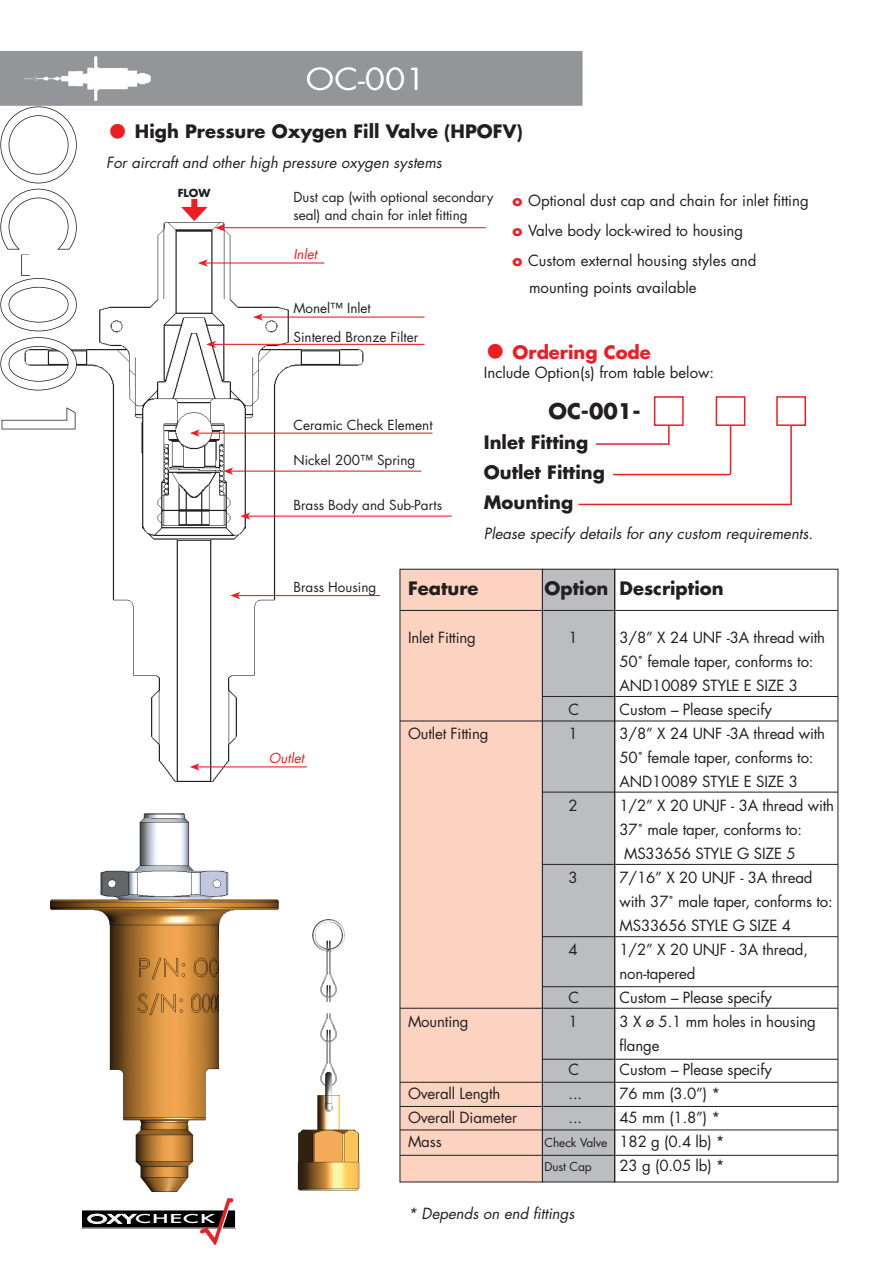
<style>
.page{position:relative;width:893px;height:1263px;background:#fff}
.page>*{position:absolute;margin:0;border:0;box-sizing:border-box;transform-origin:0 0}
.t1{font:96px "Futura";color:#fff}
.t2{font:29.7px "Futura";color:#fff;scale:1.11 1}
.t3{font:700 21px "Futura";color:#231f20}
.t4{font:700 18px/30px "Futura";color:#231f20}
.t5{font:700 18px "Futura";color:#ee1d23}
.t6{font:15px/24px "Futura";letter-spacing:-.01em;color:#231f20}
.t7{font:italic 15px "Futura";color:#231f20}
.t8{font:13.5px/18px "Futura";color:#231f20}
.t9{font:italic 13.5px "Futura";color:#ee1d23}
.t10{font:500 12px "Futura";color:#fff;scale:1.97 1}
.t11{font:12px "Futura";letter-spacing:-.01em;color:#231f20}
.t12{font:700 10.8px "Futura";color:#231f20}
.s1{font-weight:400;font-size:39px;color:#ee1d23}
.s2{font-weight:700;color:#ee1d23}
.s3{font-weight:400;font-size:39px}
.s4{font-size:12px}
</style>
<div class="page">
<img style="left:21px;top:251px;width:345px;height:531px">
<div style="left:21px;top:255px;width:9px;height:21px;border:2px solid #231f20"></div>
<svg style="left:0;top:277px;width:77px;height:114px"></svg>
<svg style="left:1px;top:406px;width:75px;height:24px"></svg>
<hr style="left:205px;top:262px;width:119px;height:2px;background:#ee1d23">
<svg style="left:198px;top:259px;width:10px;height:8px"></svg>
<hr style="left:214px;top:344px;width:211px;height:1px;background:#ee1d23">
<svg style="left:206px;top:341px;width:10px;height:7px"></svg>
<hr style="left:261px;top:317px;width:164px;height:1px;background:#ee1d23">
<svg style="left:253px;top:313px;width:10px;height:8px"></svg>
<hr style="left:197px;top:433px;width:235px;height:1px;background:#ee1d23">
<svg style="left:190px;top:429px;width:10px;height:8px"></svg>
<hr style="left:231px;top:471px;width:190px;height:1px;background:#ee1d23">
<svg style="left:223px;top:467px;width:10px;height:8px"></svg>
<hr style="left:248px;top:516px;width:204px;height:1px;background:#ee1d23">
<svg style="left:240px;top:512px;width:10px;height:8px"></svg>
<hr style="left:238px;top:595px;width:142px;height:1px;background:#ee1d23">
<svg style="left:230px;top:592px;width:10px;height:7px"></svg>
<hr style="left:197px;top:766px;width:110px;height:1px;background:#ee1d23">
<svg style="left:190px;top:763px;width:10px;height:7px"></svg>
<div style="left:400px;top:569px;width:142px;height:613px;background:#fcd2c0"></div>
<div style="left:542px;top:569px;width:73px;height:613px;background:#bcbdc0"></div>
<div style="left:542px;top:569px;width:73px;height:613px;border:1px solid #231f20"></div>
<div style="left:614px;top:569px;width:224px;height:613px;border:1px solid #231f20"></div>
<hr style="left:542px;top:696px;width:296px;height:1px;background:#231f20">
<hr style="left:542px;top:792px;width:296px;height:1px;background:#231f20">
<hr style="left:542px;top:864px;width:296px;height:1px;background:#231f20">
<hr style="left:542px;top:936px;width:296px;height:1px;background:#231f20">
<hr style="left:542px;top:986px;width:296px;height:1px;background:#231f20">
<hr style="left:542px;top:1059px;width:296px;height:1px;background:#231f20">
<hr style="left:400px;top:1082px;width:438px;height:1px;background:#231f20">
<hr style="left:400px;top:1008px;width:438px;height:1px;background:#231f20">
<hr style="left:400px;top:721px;width:438px;height:1px;background:#231f20">
<div style="left:654px;top:396px;width:30px;height:30px;border:2px solid #ee1d23"></div>
<div style="left:716px;top:396px;width:29px;height:30px;border:2px solid #ee1d23"></div>
<div style="left:776px;top:396px;width:30px;height:30px;border:2px solid #ee1d23"></div>
<hr style="left:596px;top:443px;width:74px;height:2px;background:#ee1d23">
<hr style="left:613px;top:474px;width:117px;height:1px;background:#ee1d23">
<hr style="left:578px;top:504px;width:214px;height:1px;background:#ee1d23">
<svg style="left:668px;top:425px;width:2px;height:19px"></svg>
<hr style="left:730px;top:425px;width:1px;height:49px;background:#ee1d23">
<hr style="left:790px;top:426px;width:2px;height:79px;background:#ee1d23">
<hr style="left:400px;top:610px;width:438px;height:1px;background:#231f20">
<hr style="left:400px;top:1129px;width:438px;height:1px;background:#231f20">
<hr style="left:400px;top:1155px;width:438px;height:1px;background:#231f20">
<hr style="left:400px;top:1106px;width:438px;height:1px;background:#231f20">
<img style="left:297px;top:919px;width:63px;height:272px">
<svg style="left:0;top:51px;width:583px;height:200px"></svg>
<div style="left:81px;top:1210px;width:155px;height:18px;background:#000"></div>
<div style="left:81px;top:1209px;width:155px;height:19px;border:1px solid #fff"></div>
<svg style="left:87px;top:1213px;width:50px;height:11px"></svg>
<svg style="left:200px;top:1198px;width:34px;height:47px"></svg>
<img style="left:21px;top:56px;width:130px;height:46px">
<img style="left:50px;top:813px;width:229px;height:379px">
<h1 class="t1" style="left:99px;top:104px;width:350px;rotate:90deg">OC-001</h1>
<h2 class="t2" style="left:306px;top:60px;width:110px">OC-001</h2>
<p class="t4" style="left:106px;top:116px;width:418px"><span class="s1">•</span> High Pressure Oxygen Fill Valve (HPOFV)</p>
<p class="t7" style="left:106px;top:153px;width:337px">For aircraft and other high pressure oxygen systems</p>
<p class="t8" style="left:293px;top:188px;width:201px">Dust cap (with optional secondary seal) and chain for inlet fitting</p>
<p class="t9" style="left:293px;top:245px;width:25px">Inlet</p>
<p class="t12" style="left:178px;top:186px;width:34px">FLOW</p>
<p class="t6" style="left:513px;top:186px;width:298px;line-height:30px"><span class="s2">o</span> Optional dust cap and chain for inlet fitting <span class="s2">o</span> Valve body lock-wired to housing<br><span class="s2">o</span> Custom external housing styles and</p>
<p class="t6" style="left:529px;top:276px;width:169px">mounting points available</p>
<p class="t8" style="left:293px;top:299px;width:79px">Monel™ Inlet</p>
<p class="t8" style="left:293px;top:328px;width:126px">Sintered Bronze Filter</p>
<p class="t8" style="left:293px;top:416px;width:141px">Ceramic Check Element</p>
<p class="t8" style="left:293px;top:451px;width:123px">Nickel 200™ Spring</p>
<p class="t8" style="left:293px;top:496px;width:150px">Brass Body and Sub-Parts</p>
<p class="t5" style="left:484px;top:340px;width:168px"><span class="s3">•</span> Ordering Code</p>
<p class="t6" style="left:484px;top:361px;width:232px">Include Option(s) from table below:</p>
<h3 class="t3" style="left:548px;top:397px;width:94px">OC-001-</h3>
<p class="t4" style="left:484px;top:427px;width:123px">Inlet Fitting<br>Outlet Fitting<br>Mounting</p>
<p class="t7" style="left:484px;top:524px;width:331px">Please specify details for any custom requirements.</p>
<p class="t10" style="left:87px;top:1211px;width:67px">OXYCHECK</p>
<p class="t8" style="left:293px;top:578px;width:84px">Brass Housing</p>
<p class="t9" style="left:269px;top:749px;width:37px">Outlet</p>
<p class="t4" style="left:408px;top:573px;width:72px">Feature</p>
<p class="t4" style="left:544px;top:573px;width:181px">Option Description</p>
<p class="t6" style="left:408px;top:626px;width:69px">Inlet Fitting</p>
<p class="t6" style="left:568px;top:626px;width:11px">1</p>
<p class="t6" style="left:619px;top:626px;width:207px">3/8” X 24 UNF -3A thread with<br>50˚ female taper, conforms to:<br>AND10089 STYLE E SIZE 3</p>
<p class="t6" style="left:568px;top:698px;width:12px">C</p>
<p class="t6" style="left:619px;top:698px;width:154px">Custom – Please specify</p>
<p class="t6" style="left:408px;top:722px;width:82px">Outlet Fitting</p>
<p class="t6" style="left:568px;top:722px;width:11px">1</p>
<p class="t6" style="left:619px;top:722px;width:207px">3/8” X 24 UNF -3A thread with<br>50˚ female taper, conforms to:<br>AND10089 STYLE E SIZE 3</p>
<p class="t6" style="left:568px;top:794px;width:11px">2</p>
<p class="t6" style="left:619px;top:794px;width:216px">1/2” X 20 UNJF - 3A thread with</p>
<p class="t6" style="left:619px;top:818px;width:184px">37˚ male taper, conforms to:</p>
<p class="t6" style="left:624px;top:842px;width:173px">MS33656 STYLE G SIZE 5</p>
<p class="t6" style="left:568px;top:866px;width:11px">3</p>
<p class="t6" style="left:619px;top:866px;width:215px">7/16” X 20 UNJF - 3A thread with 37˚ male taper, conforms to:<br>MS33656 STYLE G SIZE 4</p>
<p class="t6" style="left:568px;top:938px;width:11px">4</p>
<p class="t6" style="left:619px;top:938px;width:190px">1/2” X 20 UNJF - 3A thread, non-tapered</p>
<p class="t6" style="left:568px;top:986px;width:12px">C</p>
<p class="t6" style="left:619px;top:986px;width:154px">Custom – Please specify</p>
<p class="t6" style="left:408px;top:1010px;width:62px">Mounting</p>
<p class="t6" style="left:568px;top:1010px;width:11px">1</p>
<p class="t6" style="left:619px;top:1010px;width:198px">3 X ø 5.1 mm holes in housing flange</p>
<p class="t6" style="left:568px;top:1058px;width:12px">C</p>
<p class="t6" style="left:619px;top:1058px;width:154px">Custom – Please specify</p>
<p class="t6" style="left:408px;top:1082px;width:94px">Overall Length</p>
<p class="t6" style="left:568px;top:1082px;width:15px">...</p>
<p class="t6" style="left:619px;top:1082px;width:102px">76 mm (3.0”) *</p>
<p class="t6" style="left:408px;top:1106px;width:110px">Overall Diameter</p>
<p class="t6" style="left:568px;top:1106px;width:15px">...</p>
<p class="t6" style="left:619px;top:1106px;width:102px">45 mm (1.8”) *</p>
<p class="t6" style="left:408px;top:1130px;width:35px">Mass</p>
<p class="t6" style="left:544px;top:1130px;width:182px"><span class="s4">Check Valve</span> 182 g (0.4 lb) *</p>
<p class="t11" style="left:544px;top:1159px;width:49px">Dust Cap</p>
<p class="t6" style="left:619px;top:1154px;width:107px">23 g (0.05 lb) *</p>
<p class="t7" style="left:408px;top:1204px;width:168px">* Depends on end fittings</p>
</div>
